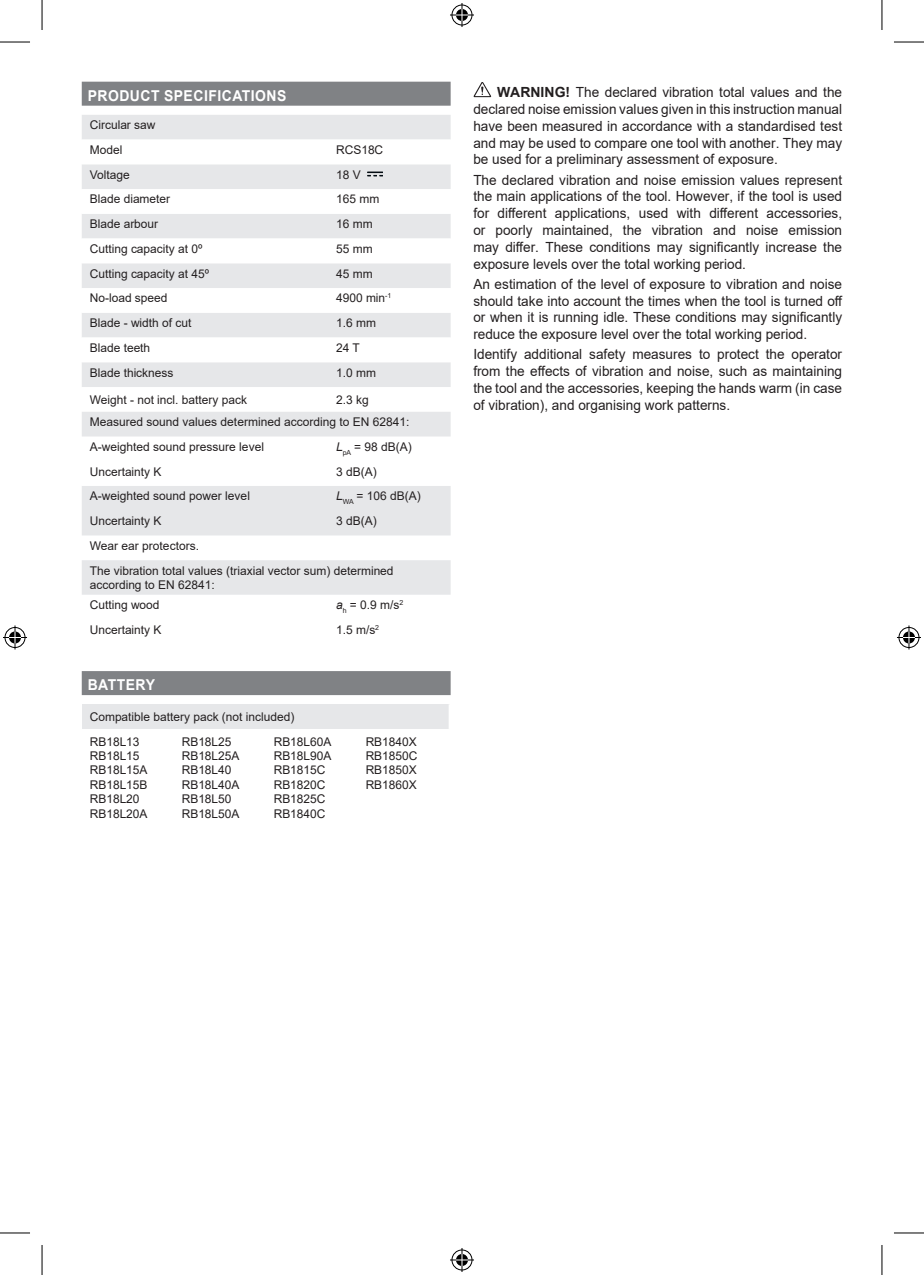
<style>
.page{position:relative;width:924px;height:1275px;background:#fff}
.page>*{position:absolute;margin:0;border:0;box-sizing:border-box;transform-origin:0 0}
.t1{font:700 15px "Arial";letter-spacing:.035em;color:#fff;scale:.93 1}
.t2{font:14px/16.8px "Arial";color:#231f20;text-align:justify}
.t3{font:12px/14.4px "Arial";color:#231f20}
.s1{font-style:italic}
.s2{font-weight:700}
</style>
<div class="page">
<div style="left:82px;top:82px;width:368px;height:24px;background:#808285"></div>
<div style="left:82px;top:671px;width:368px;height:24px;background:#808285"></div>
<div style="left:82px;top:115px;width:368px;height:272px;background:#e6e7e9"></div>
<svg style="left:82px;top:238px;width:368px;height:25px"></svg>
<svg style="left:82px;top:288px;width:368px;height:74px"></svg>
<svg style="left:82px;top:412px;width:368px;height:183px;fill:#e6e7e9"></svg>
<svg style="left:82px;top:140px;width:368px;height:74px"></svg>
<div style="left:82px;top:704px;width:367px;height:25px;background:#e6e7e9"></div>
<hr style="left:448px;top:704px;width:2px;height:25px;background:#fff">
<svg style="left:473px;top:82px;width:18px;height:15px"></svg>
<hr style="left:0;top:42px;width:30px;height:1px;background:#000">
<hr style="left:893px;top:42px;width:30px;height:1px;background:#000">
<hr style="left:0;top:1232px;width:30px;height:1px;background:#000">
<hr style="left:893px;top:1232px;width:30px;height:1px;background:#000">
<hr style="left:42px;top:0;width:1px;height:30px;background:#000">
<hr style="left:42px;top:1245px;width:1px;height:30px;background:#000">
<hr style="left:881px;top:0;width:1px;height:30px;background:#000">
<hr style="left:881px;top:1245px;width:1px;height:30px;background:#000">
<svg style="left:450px;top:3px;width:24px;height:24px"></svg>
<svg style="left:450px;top:1248px;width:24px;height:24px"></svg>
<svg style="left:3px;top:625px;width:24px;height:24px"></svg>
<svg style="left:897px;top:625px;width:23px;height:24px"></svg>
<p class="t1" style="left:88px;top:85px;width:215px">PRODUCT SPECIFICATIONS</p>
<p class="t3" style="left:90px;top:112px;width:67px;line-height:24.8px">Circular saw<br>Model</p>
<p class="t3" style="left:336px;top:142px;width:49px">RCS18C</p>
<p class="t3" style="left:90px;top:167px;width:41px">Voltage</p>
<p class="t3" style="left:336px;top:167px;width:26px">18 V</p>
<p class="t3" style="left:90px;top:192px;width:82px">Blade diameter</p>
<p class="t3" style="left:336px;top:192px;width:45px">165 mm</p>
<p class="t3" style="left:90px;top:217px;width:70px">Blade arbour</p>
<p class="t3" style="left:336px;top:217px;width:38px">16 mm</p>
<p class="t3" style="left:90px;top:241px;width:114px">Cutting capacity at 0º</p>
<p class="t3" style="left:336px;top:241px;width:38px">55 mm</p>
<p class="t3" style="left:90px;top:266px;width:121px">Cutting capacity at 45º</p>
<p class="t3" style="left:336px;top:266px;width:38px">45 mm</p>
<p class="t3" style="left:90px;top:291px;width:79px">No-load speed</p>
<p class="t3" style="left:336px;top:291px;width:57px">4900 min<sup>-1</sup></p>
<p class="t3" style="left:90px;top:316px;width:103px">Blade - width of cut</p>
<p class="t3" style="left:336px;top:316px;width:41px">1.6 mm</p>
<p class="t3" style="left:90px;top:340px;width:62px">Blade teeth</p>
<p class="t3" style="left:336px;top:340px;width:25px">24 T</p>
<p class="t3" style="left:90px;top:365px;width:85px">Blade thickness</p>
<p class="t3" style="left:336px;top:365px;width:41px">1.0 mm</p>
<p class="t3" style="left:90px;top:392px;width:159px">Weight - not incl. battery pack</p>
<p class="t3" style="left:90px;top:388px;width:321px;line-height:22.4px;text-indent:246px">2.3 kg<br>Measured sound values determined according to EN 62841:</p>
<p class="t3" style="left:90px;top:439px;width:176px">A-weighted sound pressure level</p>
<p class="t3" style="left:336px;top:439px;width:77px"><span class="s1">L</span><sub>pA</sub> = 98 dB(A)</p>
<p class="t3" style="left:90px;top:464px;width:73px">Uncertainty K</p>
<p class="t3" style="left:336px;top:464px;width:42px">3 dB(A)</p>
<p class="t3" style="left:90px;top:489px;width:162px">A-weighted sound power level</p>
<p class="t3" style="left:336px;top:489px;width:86px"><span class="s1">L</span><sub>WA</sub> = 106 dB(A)</p>
<p class="t3" style="left:90px;top:513px;width:73px">Uncertainty K</p>
<p class="t3" style="left:336px;top:513px;width:42px">3 dB(A)</p>
<p class="t3" style="left:90px;top:533px;width:305px;line-height:24.8px">Wear ear protectors.<br>The vibration total values (triaxial vector sum) determined</p>
<p class="t3" style="left:90px;top:575px;width:126px;line-height:20px">according to EN 62841:<br>Cutting wood</p>
<p class="t3" style="left:336px;top:597px;width:69px"><span class="s1">a</span><sub>h</sub> = 0.9 m/s<sup>2</sup></p>
<p class="t3" style="left:90px;top:622px;width:73px">Uncertainty K</p>
<p class="t3" style="left:336px;top:622px;width:45px">1.5 m/s<sup>2</sup></p>
<p class="t1" style="left:88px;top:674px;width:74px">BATTERY</p>
<p class="t3" style="left:90px;top:704px;width:206px;line-height:24.8px">Compatible battery pack (not included)<br>RB18L13</p>
<p class="t3" style="left:90px;top:748px;width:59px">RB18L15<br>RB18L15A<br>RB18L15B<br>RB18L20<br>RB18L20A</p>
<p class="t3" style="left:182px;top:734px;width:59px">RB18L25<br>RB18L25A<br>RB18L40<br>RB18L40A<br>RB18L50<br>RB18L50A</p>
<p class="t3" style="left:273px;top:734px;width:59px">RB18L60A<br>RB18L90A<br>RB1815C<br>RB1820C<br>RB1825C<br>RB1840C</p>
<p class="t3" style="left:365px;top:734px;width:53px;text-align:justify">RB1840X RB1850C RB1850X RB1860X</p>
<p class="t2" style="left:473px;top:84px;width:370px;text-indent:24px"><span class="s2">WARNING!</span> The declared vibration total values and the declared noise emission values given in this instruction manual have been measured in accordance with a standardised test and may be used to compare one tool with another. They may be used for a preliminary assessment of exposure.</p>
<p class="t2" style="left:473px;top:171px;width:370px">The declared vibration and noise emission values represent the main applications of the tool. However, if the tool is used for different applications, used with different accessories, or poorly maintained, the vibration and noise emission may differ. These conditions may significantly increase the exposure levels over the total working period.</p>
<p class="t2" style="left:473px;top:275px;width:370px">An estimation of the level of exposure to vibration and noise should take into account the times when the tool is turned off or when it is running idle. These conditions may significantly reduce the exposure level over the total working period.</p>
<p class="t2" style="left:473px;top:346px;width:370px">Identify additional safety measures to protect the operator from the effects of vibration and noise, such as maintaining the tool and the accessories, keeping the hands warm (in case of vibration), and organising work patterns.</p>
</div>
